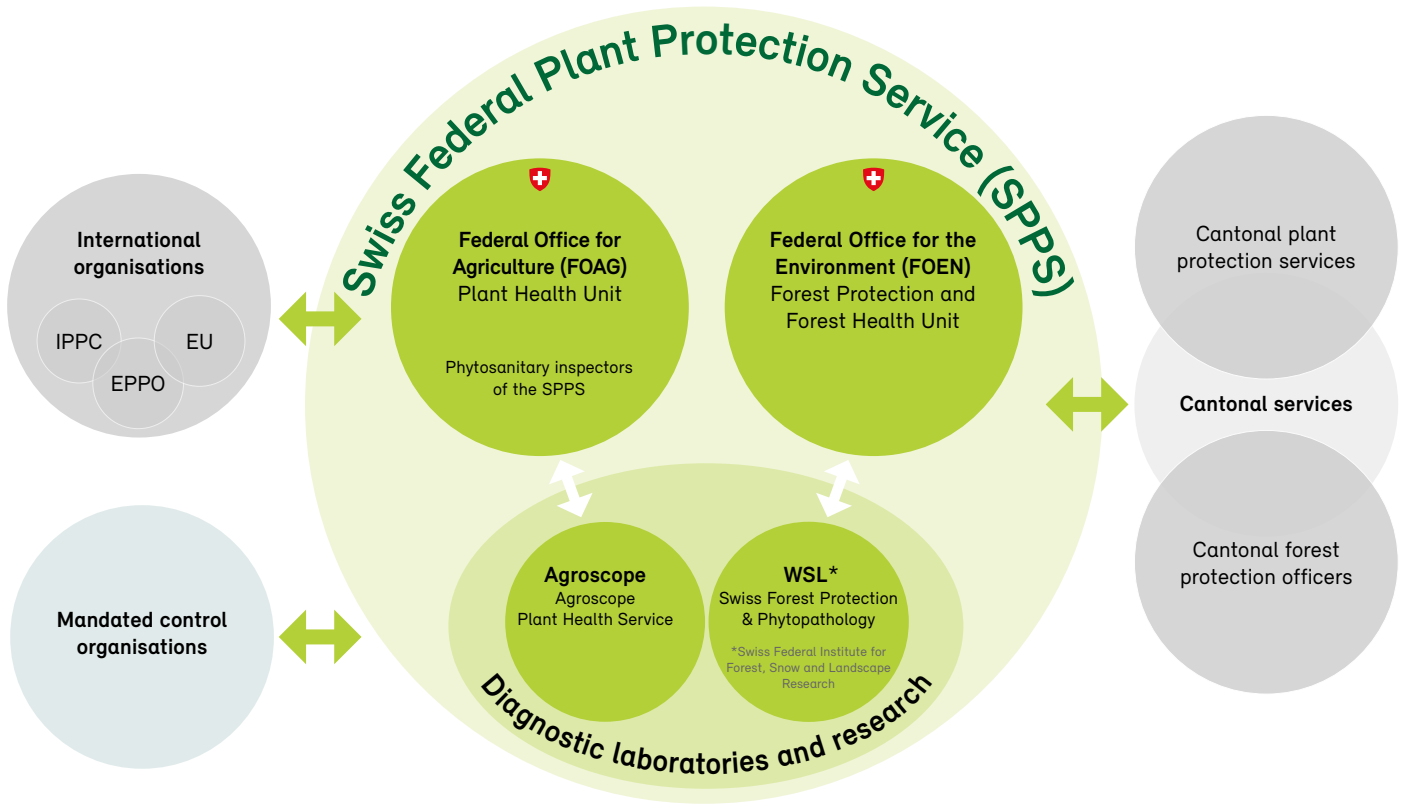
<style>
.page{position:relative;width:1404px;height:808px;background:#fff}
.page>*{position:absolute;margin:0;border:0;box-sizing:border-box;transform-origin:0 0}
.t1{font:22.5px/27px "Relevant";letter-spacing:.01em;color:#000;text-align:center}
.t2{font:700 22.5px/27px "Relevant";letter-spacing:.01em;color:#000}
.t3{font:700 22.5px/27px "Relevant";letter-spacing:-.01em;color:#000}
.t4{font:18px/21.6px "Relevant";letter-spacing:.01em;color:#000;text-align:center}
.t5{font:13.5px/16.2px "Relevant";letter-spacing:.01em;color:#666;text-align:center}
.s1{font-weight:400}
</style>
<div class="page">
<div style="left:305px;top:7px;width:797px;height:797px;background:#f0f5d8;border-radius:50%"></div>
<div style="left:391px;top:158px;width:297px;height:298px;background:#b3d039;border-radius:50%"></div>
<div style="left:724px;top:158px;width:298px;height:298px;background:#b3d039;border-radius:50%"></div>
<div style="left:448px;top:463px;width:515px;height:326px;background:#dde9a8;border-radius:50%"></div>
<div style="left:708px;top:522px;width:200px;height:200px;background:#b3d039;border-radius:50%"></div>
<div style="left:505px;top:522px;width:200px;height:200px;background:#b3d039;border-radius:50%"></div>
<div style="left:7px;top:174px;width:264px;height:263px;background:#d6d6d6;border-radius:50%"></div>
<div style="left:37px;top:299px;width:84px;height:84px;background:#ccc;border-radius:50%"></div>
<div style="left:93px;top:338px;width:90px;height:91px;background:#ccc;border-radius:50%"></div>
<div style="left:154px;top:296px;width:91px;height:90px;background:#ccc;border-radius:50%"></div>
<div style="left:10px;top:505px;width:264px;height:264px;background:#e1eaea;border-radius:50%"></div>
<div style="left:1134px;top:273px;width:263px;height:263px;background:#ebebeb;border-radius:50%"></div>
<div style="left:1134px;top:430px;width:263px;height:264px;background:#d6d6d6;border-radius:50%"></div>
<div style="left:1134px;top:115px;width:263px;height:264px;background:#d6d6d6;border-radius:50%"></div>
<svg style="left:549px;top:460px;width:43px;height:57px"></svg>
<svg style="left:816px;top:460px;width:43px;height:57px"></svg>
<div style="left:1069px;top:397px;width:35px;height:15px;background:#b3d039"></div>
<svg style="left:1045px;top:378px;width:27px;height:53px"></svg>
<svg style="left:1101px;top:377px;width:27px;height:55px"></svg>
<div style="left:302px;top:311px;width:36px;height:15px;background:#b3d039"></div>
<svg style="left:279px;top:292px;width:27px;height:54px"></svg>
<div style="left:302px;top:629px;width:36px;height:15px;background:#b3d039"></div>
<svg style="left:279px;top:610px;width:27px;height:54px"></svg>
<svg style="left:334px;top:610px;width:27px;height:54px"></svg>
<svg style="left:334px;top:30px;width:305px;height:316px"></svg>
<svg style="left:652px;top:23px;width:424px;height:278px"></svg>
<svg style="left:482px;top:673px;width:123px;height:87px"></svg>
<svg style="left:833px;top:671px;width:99px;height:80px"></svg>
<p class="t2" style="left:74px;top:226px;width:132px">International organisations</p>
<p class="t1" style="left:56px;top:327px;width:48px">IPPC</p>
<p class="t1" style="left:186px;top:327px;width:29px">EU</p>
<p class="t1" style="left:111px;top:370px;width:56px">EPPO</p>
<p class="t2" style="left:57px;top:606px;width:172px;text-align:center">Mandated control organisations</p>
<p class="t3" style="left:452px;top:226px;width:176px">Federal Office for<br>Agriculture (FOAG)</p>
<p class="t1" style="left:458px;top:280px;width:166px">Plant Health Unit</p>
<p class="t4" style="left:445px;top:356px;width:189px">Phytosanitary inspectors of the SPPS</p>
<p class="t2" style="left:769px;top:226px;width:208px">Federal Office for the<br>Environment (FOEN)</p>
<p class="t1" style="left:770px;top:280px;width:207px">Forest Protection and<br>Forest Health Unit</p>
<p class="t2" style="left:544px;top:561px;width:103px">Agroscope</p>
<p class="t4" style="left:517px;top:586px;width:157px">Agroscope<br>Plant Health Service</p>
<p class="t2" style="left:783px;top:561px;width:57px">WSL<span class="s1">*</span></p>
<p class="t4" style="left:719px;top:586px;width:180px">Swiss Forest Protection &amp; Phytopathology</p>
<p class="t5" style="left:726px;top:643px;width:166px">*Swiss Federal Institute for<br>Forest, Snow and Landscape</p>
<p class="t5" style="left:782px;top:675px;width:55px">Research</p>
<p class="t1" style="left:1176px;top:220px;width:180px">Cantonal plant protection services</p>
<p class="t2" style="left:1179px;top:389px;width:174px">Cantonal services</p>
<p class="t1" style="left:1179px;top:536px;width:174px">Cantonal forest protection officers</p>
</div>
